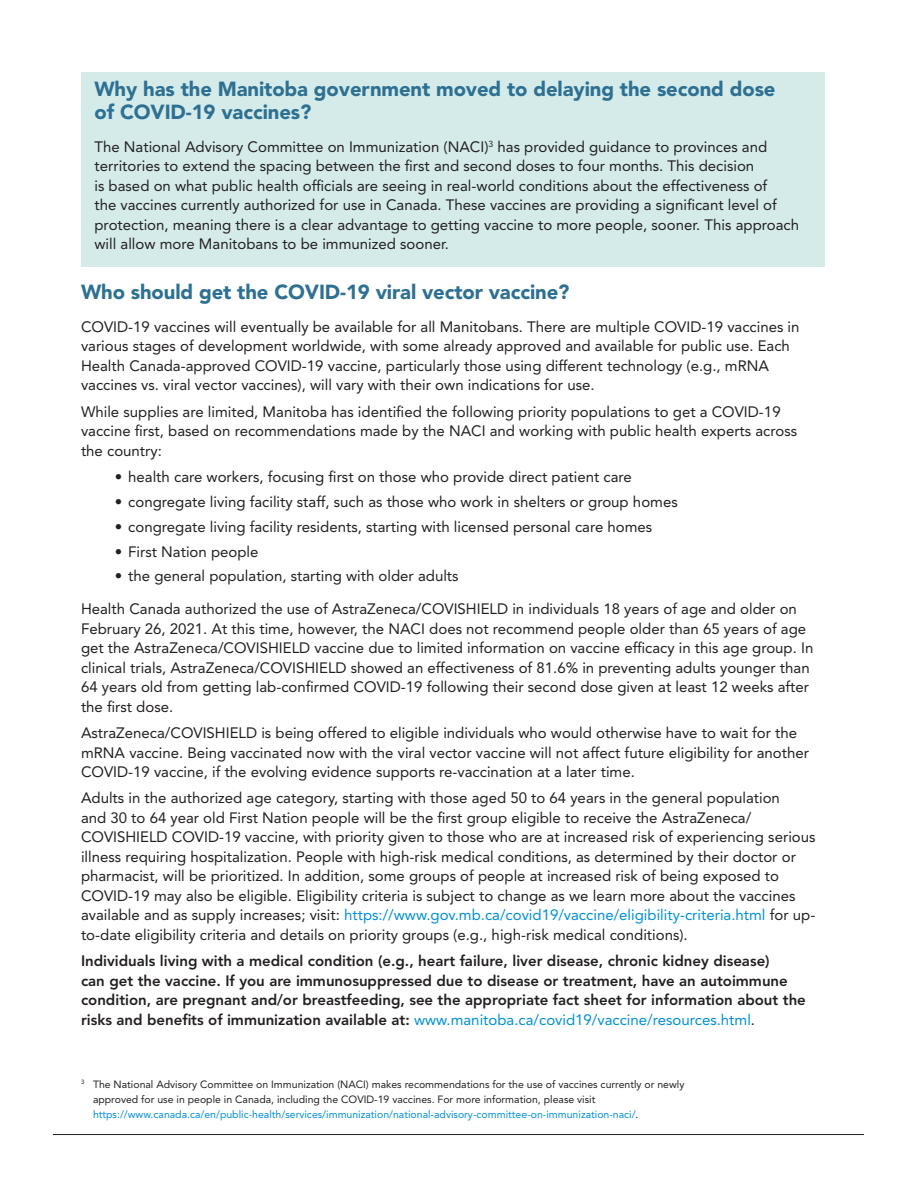
<style>
.page{position:relative;width:918px;height:1188px;background:#fff}
.page>*{position:absolute;margin:0;border:0;box-sizing:border-box;transform-origin:0 0}
.t1{font:900 20.25px/22.5px "Avenir LT Std";letter-spacing:-.005em;color:#2e7092}
.t2{font:15px/19.5px "Avenir LT Std";color:#231f20}
.t3{font:800 15px/19.5px "Avenir LT Std";color:#231f20}
.t4{font:10.5px/15px "Avenir LT Std";color:#231f20}
.s1{color:#0090d6}
.s2{font-weight:400;color:#0090d6}
.s3{font-weight:400}
</style>
<div class="page">
<hr style="left:53px;top:1134px;width:811px;height:1px;background:#231f20">
<div style="left:81px;top:72px;width:743px;height:195px;background:#d4ebea"></div>
<h1 class="t1" style="left:94px;top:78px;width:683px">Why has the Manitoba government moved to delaying the second dose of COVID-19 vaccines?</h1>
<p class="t2" style="left:94px;top:137px;width:706px">The National Advisory Committee on Immunization (NACI)<sup>3</sup> has provided guidance to provinces and territories to extend the spacing between the first and second doses to four months. This decision<br>is based on what public health officials are seeing in real-world conditions about the effectiveness of<br>the vaccines currently authorized for use in Canada. These vaccines are providing a significant level of protection, meaning there is a clear advantage to getting vaccine to more people, sooner. This approach will allow more Manitobans to be immunized sooner.</p>
<h1 class="t1" style="left:81px;top:280px;width:490px">Who should get the COVID-19 viral vector vaccine?</h1>
<p class="t2" style="left:81px;top:317px;width:720px">COVID-19 vaccines will eventually be available for all Manitobans. There are multiple COVID-19 vaccines in various stages of development worldwide, with some already approved and available for public use. Each Health Canada-approved COVID-19 vaccine, particularly those using different technology (e.g., mRNA vaccines vs. viral vector vaccines), will vary with their own indications for use.</p>
<p class="t2" style="left:81px;top:402px;width:718px">While supplies are limited, Manitoba has identified the following priority populations to get a COVID-19 vaccine first, based on recommendations made by the NACI and working with public health experts across the country:</p>
<p class="t2" style="left:115px;top:467px;width:519px">• health care workers, focusing first on those who provide direct patient care</p>
<p class="t2" style="left:115px;top:492px;width:565px">• congregate living facility staff, such as those who work in shelters or group homes</p>
<p class="t2" style="left:115px;top:517px;width:539px">• congregate living facility residents, starting with licensed personal care homes</p>
<p class="t2" style="left:115px;top:542px;width:145px">• First Nation people</p>
<p class="t2" style="left:115px;top:567px;width:345px">• the general population, starting with older adults</p>
<p class="t2" style="left:81px;top:600px;width:734px">Health Canada authorized the use of AstraZeneca/COVISHIELD in individuals 18 years of age and older on February 26, 2021. At this time, however, the NACI does not recommend people older than 65 years of age get the AstraZeneca/COVISHIELD vaccine due to limited information on vaccine efficacy in this age group. In clinical trials, AstraZeneca/COVISHIELD showed an effectiveness of 81.6% in preventing adults younger than 64 years old from getting lab-confirmed COVID-19 following their second dose given at least 12 weeks after the first dose.</p>
<p class="t2" style="left:81px;top:723px;width:730px">AstraZeneca/COVISHIELD is being offered to eligible individuals who would otherwise have to wait for the mRNA vaccine. Being vaccinated now with the viral vector vaccine will not affect future eligibility for another<br>COVID-19 vaccine, if the evolving evidence supports re-vaccination at a later time.</p>
<p class="t2" style="left:81px;top:789px;width:736px">Adults in the authorized age category, starting with those aged 50 to 64 years in the general population<br>and 30 to 64 year old First Nation people will be the first group eligible to receive the AstraZeneca/ COVISHIELD COVID-19 vaccine, with priority given to those who are at increased risk of experiencing serious illness requiring hospitalization. People with high-risk medical conditions, as determined by their doctor or pharmacist, will be prioritized. In addition, some groups of people at increased risk of being exposed to COVID-19 may also be eligible. Eligibility criteria is subject to change as we learn more about the vaccines available and as supply increases; visit: <span class="s1">https://www.gov.mb.ca/covid19/vaccine/eligibility-criteria.html</span> for up&shy;to-date eligibility criteria and details on priority groups (e.g., high-risk medical conditions).</p>
<p class="t3" style="left:81px;top:951px;width:726px">Individuals living with a medical condition (e.g., heart failure, liver disease, chronic kidney disease)<br>can get the vaccine. If you are immunosuppressed due to disease or treatment, have an autoimmune condition, are pregnant and/or breastfeeding, see the appropriate fact sheet for information about the risks and benefits of immunization available at: <span class="s2">www.manitoba.ca/covid19/vaccine/resources.html</span><span class="s3">.</span></p>
<p class="t4" style="left:93px;top:1077px;width:593px;text-indent:-12px"><sup>3</sup> The National Advisory Committee on Immunization (NACI) makes recommendations for the use of vaccines currently or newly approved for use in people in Canada, including the COVID-19 vaccines. For more information, please visit <span class="s1">https://www.canada.ca/en/public-health/services/immunization/national-advisory-committee-on-immunization-naci/</span>.</p>
</div>
